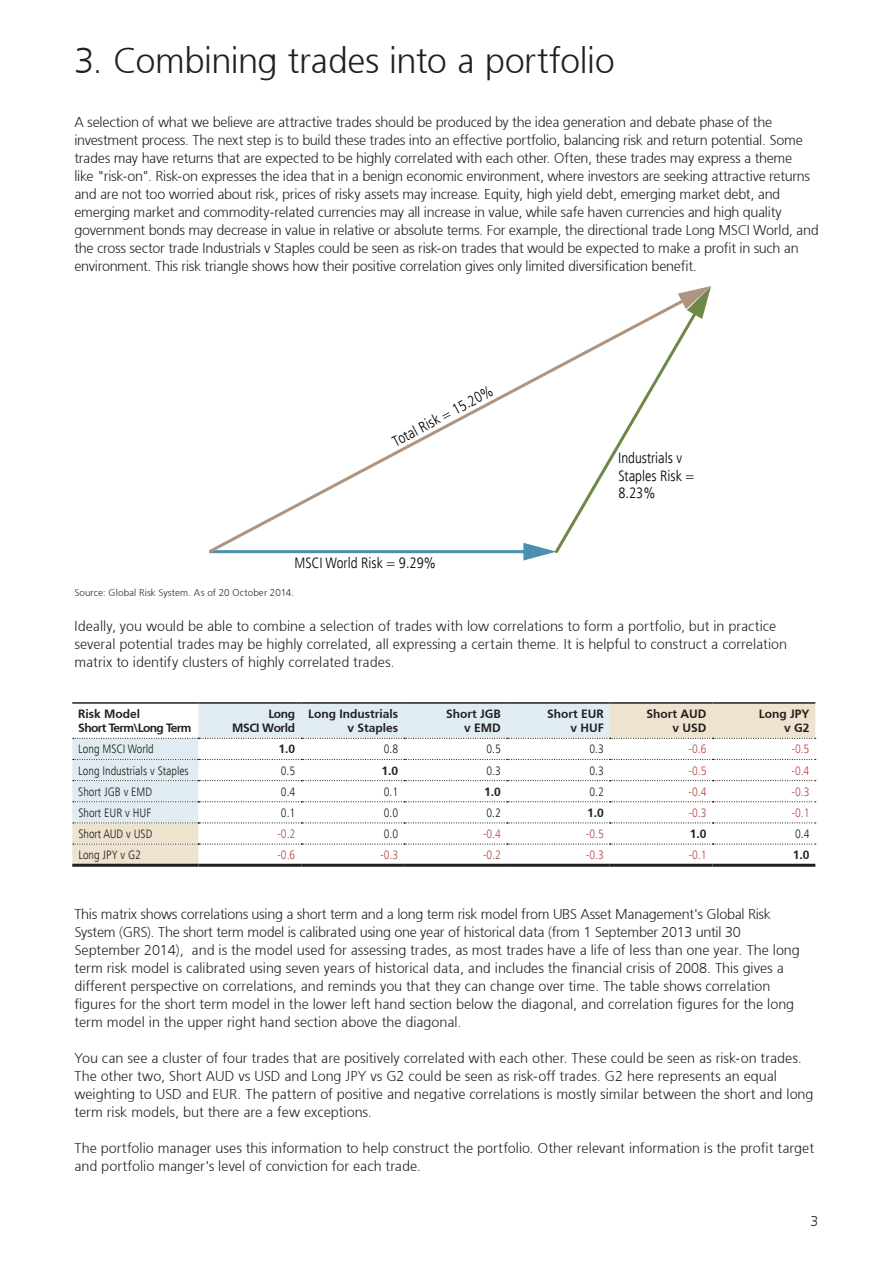
<style>
.page{position:relative;width:893px;height:1263px;background:#fff}
.page>*{position:absolute;margin:0;border:0;box-sizing:border-box;transform-origin:0 0}
.t1{font:300 36px "Frutiger 45";letter-spacing:-.015em;color:#231f20}
.t2{font:14.7px/17.2px "Frutiger 47 Light CN";color:#040503}
.t3{font:300 14.25px/18px "Frutiger 45";letter-spacing:-.005em;color:#231f20}
.t4{font:12px "Frutiger 47 Light CN";color:#231f20}
.t5{font:300 12px/14.2px "Frutiger 45";color:#231f20;text-align:right}
.t6{font:12px "Frutiger 47 Light CN";color:#b34a47}
.t7{font:300 12px/14.2px "Frutiger 45";letter-spacing:-.05em;color:#231f20}
.t8{font:300 12px/14.2px "Frutiger 45";letter-spacing:-.03em;color:#231f20;text-align:right}
.t9{font:300 9.75px "Frutiger 45";letter-spacing:.015em;color:#231f20}
</style>
<div class="page">
<svg style="left:209px;top:384px;width:314px;height:170px"></svg>
<svg style="left:523px;top:286px;width:188px;height:274px"></svg>
<svg style="left:72px;top:704px;width:743px;height:160px"></svg>
<svg style="left:73px;top:738px;width:743px;height:1px"></svg>
<svg style="left:73px;top:759px;width:743px;height:1px"></svg>
<svg style="left:73px;top:780px;width:743px;height:1px"></svg>
<svg style="left:73px;top:801px;width:743px;height:1px"></svg>
<svg style="left:73px;top:822px;width:743px;height:1px"></svg>
<svg style="left:73px;top:843px;width:743px;height:2px"></svg>
<hr style="left:72px;top:702px;width:126px;height:2px;background:#231f20">
<hr style="left:198px;top:702px;width:103px;height:2px;background:#231f20">
<hr style="left:301px;top:702px;width:103px;height:2px;background:#231f20">
<hr style="left:404px;top:702px;width:103px;height:2px;background:#231f20">
<hr style="left:507px;top:702px;width:103px;height:2px;background:#231f20">
<hr style="left:610px;top:702px;width:102px;height:2px;background:#231f20">
<hr style="left:712px;top:702px;width:103px;height:2px;background:#231f20">
<hr style="left:72px;top:864px;width:126px;height:3px;background:#231f20">
<hr style="left:198px;top:864px;width:103px;height:3px;background:#231f20">
<hr style="left:301px;top:864px;width:103px;height:3px;background:#231f20">
<hr style="left:404px;top:864px;width:103px;height:3px;background:#231f20">
<hr style="left:507px;top:864px;width:103px;height:3px;background:#231f20">
<hr style="left:610px;top:864px;width:102px;height:3px;background:#231f20">
<hr style="left:712px;top:864px;width:103px;height:3px;background:#231f20">
<h1 class="t1" style="left:74px;top:40px;width:542px">3. Combining trades into a portfolio</h1>
<p class="t3" style="left:74px;top:113px;width:746px">A selection of what we believe are attractive trades should be produced by the idea generation and debate phase of the investment process. The next step is to build these trades into an effective portfolio, balancing risk and return potential. Some trades may have returns that are expected to be highly correlated with each other. Often, these trades may express a theme<br>like "risk-on". Risk-on expresses the idea that in a benign economic environment, where investors are seeking attractive returns and are not too worried about risk, prices of risky assets may increase. Equity, high yield debt, emerging market debt, and emerging market and commodity-related currencies may all increase in value, while safe haven currencies and high quality government bonds may decrease in value in relative or absolute terms. For example, the directional trade Long MSCI World, and the cross sector trade Industrials v Staples could be seen as risk-on trades that would be expected to make a profit in such an environment. This risk triangle shows how their positive correlation gives only limited diversification benefit.</p>
<p class="t2" style="left:389px;top:435px;width:113px;rotate:-28deg">Total Risk = 15.20%</p>
<p class="t2" style="left:294px;top:554px;width:143px">MSCI World Risk = 9.29%</p>
<p class="t9" style="left:74px;top:587px;width:221px">Source: Global Risk System. As of 20 October 2014.</p>
<p class="t2" style="left:618px;top:449px;width:78px">Industrials v<br>Staples Risk =<br>8.23%</p>
<p class="t3" style="left:74px;top:617px;width:714px">Ideally, you would be able to combine a selection of trades with low correlations to form a portfolio, but in practice several potential trades may be highly correlated, all expressing a certain theme. It is helpful to construct a correlation matrix to identify clusters of highly correlated trades.</p>
<p class="t7" style="left:78px;top:707px;width:115px">Risk Model<br>Short Term\Long Term</p>
<p class="t8" style="left:232px;top:707px;width:65px">Long<br>MSCI World</p>
<p class="t5" style="left:308px;top:707px;width:91px">Long Industrials v Staples</p>
<p class="t5" style="left:446px;top:707px;width:56px">Short JGB v EMD</p>
<p class="t5" style="left:547px;top:707px;width:58px">Short EUR v HUF</p>
<p class="t5" style="left:646px;top:707px;width:61px">Short AUD v USD</p>
<p class="t5" style="left:759px;top:707px;width:52px">Long JPY v G2</p>
<p class="t4" style="left:78px;top:742px;width:77px">Long MSCI World</p>
<p class="t5" style="left:279px;top:742px;width:18px">1.0</p>
<p class="t4" style="left:384px;top:742px;width:16px">0.8</p>
<p class="t4" style="left:486px;top:742px;width:16px">0.5</p>
<p class="t4" style="left:589px;top:742px;width:16px">0.3</p>
<p class="t6" style="left:689px;top:742px;width:19px">-0.6</p>
<p class="t6" style="left:791px;top:742px;width:19px">-0.5</p>
<p class="t4" style="left:78px;top:763px;width:112px">Long Industrials v Staples</p>
<p class="t4" style="left:281px;top:763px;width:16px">0.5</p>
<p class="t5" style="left:381px;top:763px;width:18px">1.0</p>
<p class="t4" style="left:486px;top:763px;width:16px">0.3</p>
<p class="t4" style="left:589px;top:763px;width:16px">0.3</p>
<p class="t6" style="left:689px;top:763px;width:19px">-0.5</p>
<p class="t6" style="left:791px;top:763px;width:19px">-0.4</p>
<p class="t4" style="left:78px;top:785px;width:75px">Short JGB v EMD</p>
<p class="t4" style="left:281px;top:785px;width:16px">0.4</p>
<p class="t4" style="left:384px;top:785px;width:16px">0.1</p>
<p class="t5" style="left:484px;top:784px;width:18px">1.0</p>
<p class="t4" style="left:589px;top:785px;width:16px">0.2</p>
<p class="t6" style="left:689px;top:785px;width:19px">-0.4</p>
<p class="t6" style="left:791px;top:785px;width:19px">-0.3</p>
<p class="t4" style="left:78px;top:806px;width:74px">Short EUR v HUF</p>
<p class="t4" style="left:281px;top:806px;width:16px">0.1</p>
<p class="t4" style="left:384px;top:806px;width:16px">0.0</p>
<p class="t4" style="left:487px;top:806px;width:16px">0.2</p>
<p class="t5" style="left:587px;top:805px;width:18px">1.0</p>
<p class="t6" style="left:689px;top:806px;width:19px">-0.3</p>
<p class="t6" style="left:791px;top:806px;width:19px">-0.1</p>
<p class="t4" style="left:78px;top:827px;width:76px">Short AUD v USD</p>
<p class="t6" style="left:277px;top:827px;width:19px">-0.2</p>
<p class="t4" style="left:384px;top:827px;width:16px">0.0</p>
<p class="t6" style="left:483px;top:827px;width:19px">-0.4</p>
<p class="t6" style="left:586px;top:827px;width:19px">-0.5</p>
<p class="t5" style="left:690px;top:826px;width:18px">1.0</p>
<p class="t4" style="left:795px;top:827px;width:16px">0.4</p>
<p class="t4" style="left:78px;top:848px;width:64px">Long JPY v G2</p>
<p class="t6" style="left:277px;top:848px;width:19px">-0.6</p>
<p class="t6" style="left:380px;top:848px;width:19px">-0.3</p>
<p class="t6" style="left:483px;top:848px;width:19px">-0.2</p>
<p class="t6" style="left:586px;top:848px;width:19px">-0.3</p>
<p class="t6" style="left:689px;top:848px;width:19px">-0.1</p>
<p class="t5" style="left:793px;top:848px;width:18px">1.0</p>
<p class="t3" style="left:74px;top:905px;width:727px">This matrix shows correlations using a short term and a long term risk model from UBS Asset Management's Global Risk System (GRS). The short term model is calibrated using one year of historical data (from 1 September 2013 until 30<br>September 2014), and is the model used for assessing trades, as most trades have a life of less than one year. The long term risk model is calibrated using seven years of historical data, and includes the financial crisis of 2008. This gives a different perspective on correlations, and reminds you that they can change over time. The table shows correlation figures for the short term model in the lower left hand section below the diagonal, and correlation figures for the long term model in the upper right hand section above the diagonal.</p>
<p class="t3" style="left:74px;top:1049px;width:741px">You can see a cluster of four trades that are positively correlated with each other. These could be seen as risk-on trades.<br>The other two, Short AUD vs USD and Long JPY vs G2 could be seen as risk-off trades. G2 here represents an equal weighting to USD and EUR. The pattern of positive and negative correlations is mostly similar between the short and long term risk models, but there are a few exceptions.</p>
<p class="t3" style="left:74px;top:1139px;width:741px">The portfolio manager uses this information to help construct the portfolio. Other relevant information is the profit target and portfolio manger's level of conviction for each trade.</p>
<p class="t3" style="left:811px;top:1212px;width:9px">3</p>
</div>
